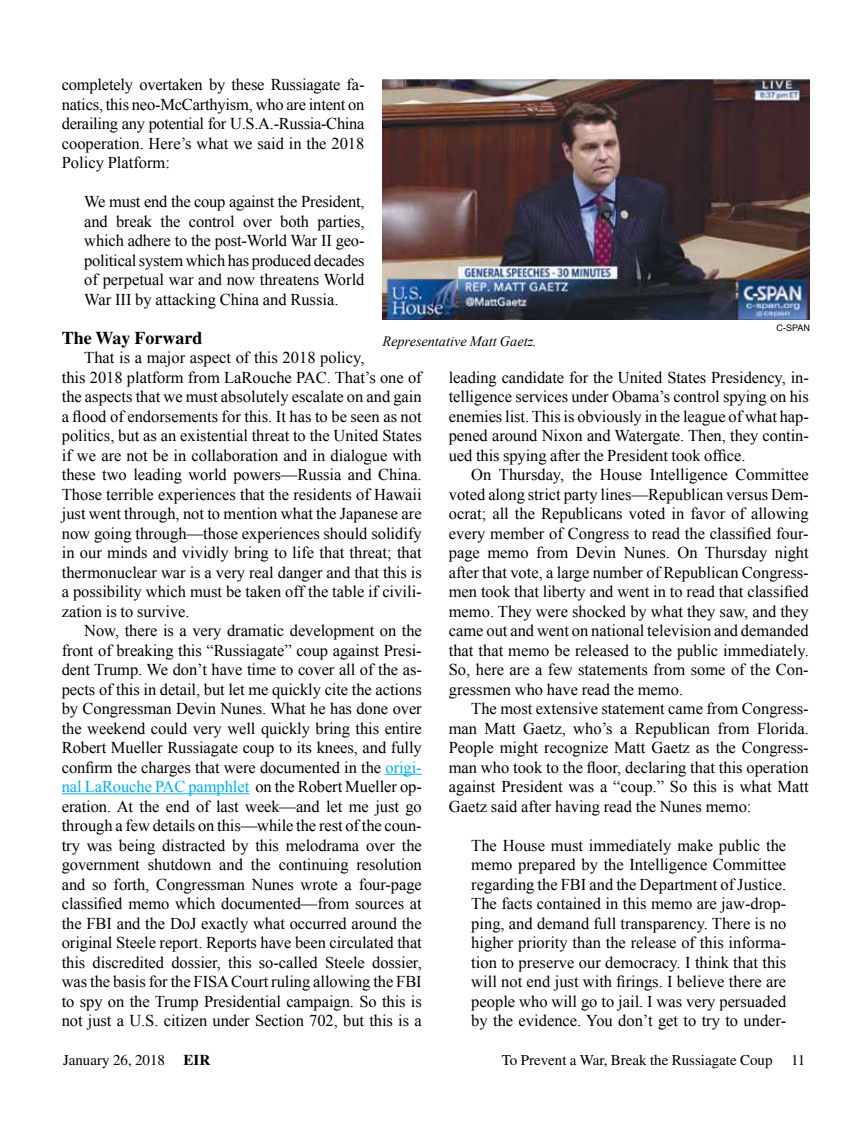
<style>
.page{position:relative;width:864px;height:1134px;background:#fff}
.page>*{position:absolute;margin:0;border:0;box-sizing:border-box;transform-origin:0 0}
.t1{font:700 18px "Times";color:#000}
.t2{font:16.5px/19.5px "Times New Roman";color:#000;text-align:justify}
.t3{font:15px "Times";color:#000}
.t4{font:italic 14.25px "Times New Roman";color:#000}
.t5{font:9px "Helvetica";color:#000}
.s1{color:#00aeef}
.s2{font-weight:700}
</style>
<div class="page">
<hr style="left:386px;top:774px;width:36px;height:1px;background:#00aeef">
<hr style="left:62px;top:793px;width:187px;height:1px;background:#00aeef">
<img style="left:382px;top:79px;width:428px;height:240px">
<p class="t2" style="left:62px;top:74px;width:304px">completely overtaken by these Russiagate fa&shy;natics, this neo-McCarthyism, who are intent on derailing any potential for U.S.A.-Russia-China cooperation. Here’s what we said in the 2018<br>Policy Platform:</p>
<p class="t2" style="left:84px;top:191px;width:282px">We must end the coup against the President, and break the control over both parties, which adhere to the post-World War II geo&shy;political system which has produced decades of perpetual war and now threatens World War III by attacking China and Russia.</p>
<p class="t1" style="left:62px;top:327px;width:142px">The Way Forward</p>
<p class="t2" style="left:62px;top:347px;width:362px;text-align:left;text-indent:23px">That is a major aspect of this 2018 policy,<br>this 2018 platform from LaRouche PAC. That’s one of the aspects that we must absolutely escalate on and gain a flood of endorsements for this. It has to be seen as not politics, but as an existential threat to the United States if we are not be in collaboration and in dialogue with these two leading world powers—Russia and China.<br>Those terrible experiences that the residents of Hawaii just went through, not to mention what the Japanese are now going through—those experiences should solidify in our minds and vividly bring to life that threat; that thermonuclear war is a very real danger and that this is a possibility which must be taken off the table if civili&shy;zation is to survive.</p>
<p class="t2" style="left:62px;top:621px;width:362px;text-indent:23px">Now, there is a very dramatic development on the front of breaking this “Russiagate” coup against Presi&shy;dent Trump. We don’t have time to cover all of the as&shy;pects of this in detail, but let me quickly cite the actions by Congressman Devin Nunes. What he has done over the weekend could very well quickly bring this entire Robert Mueller Russiagate coup to its knees, and fully confirm the charges that were documented in the <span class="s1">origi&shy;nal LaRouche PAC pamphlet</span> on the Robert Mueller op&shy;eration. At the end of last week—and let me just go through a few details on this—while the rest of the coun&shy;try was being distracted by this melodrama over the government shutdown and the continuing resolution and so forth, Congressman Nunes wrote a four-page classified memo which documented—from sources at the FBI and the DoJ exactly what occurred around the original Steele report. Reports have been circulated that this discredited dossier, this so-called Steele dossier, was the basis for the FISA Court ruling allowing the FBI to spy on the Trump Presidential campaign. So this is not just a U.S. citizen under Section 702, but this is a</p>
<p class="t5" style="left:777px;top:321px;width:35px">C-SPAN</p>
<p class="t4" style="left:382px;top:332px;width:156px">Representative Matt Gaetz.</p>
<p class="t2" style="left:449px;top:367px;width:362px">leading candidate for the United States Presidency, in&shy;telligence services under Obama’s control spying on his enemies list. This is obviously in the league of what hap&shy;pened around Nixon and Watergate. Then, they contin&shy;ued this spying after the President took office.</p>
<p class="t2" style="left:449px;top:465px;width:362px;text-indent:23px">On Thursday, the House Intelligence Committee voted along strict party lines—Republican versus Dem&shy;ocrat; all the Republicans voted in favor of allowing every member of Congress to read the classified four&shy;page memo from Devin Nunes. On Thursday night after that vote, a large number of Republican Congress&shy;men took that liberty and went in to read that classified memo. They were shocked by what they saw, and they came out and went on national television and demanded that that memo be released to the public immediately.<br>So, here are a few statements from some of the Con&shy;gressmen who have read the memo.</p>
<p class="t2" style="left:449px;top:699px;width:362px;text-indent:23px">The most extensive statement came from Congress&shy;man Matt Gaetz, who’s a Republican from Florida.<br>People might recognize Matt Gaetz as the Congress&shy;man who took to the floor, declaring that this operation against President was a “coup.” So this is what Matt Gaetz said after having read the Nunes memo:</p>
<p class="t2" style="left:471px;top:835px;width:317px">The House must immediately make public the memo prepared by the Intelligence Committee regarding the FBI and the Department of Justice.<br>The facts contained in this memo are jaw-drop&shy;ping, and demand full transparency. There is no higher priority than the release of this informa&shy;tion to preserve our democracy. I think that this will not end just with firings. I believe there are people who will go to jail. I was very persuaded by the evidence. You don’t get to try to under-</p>
<p class="t3" style="left:63px;top:1052px;width:149px">January 26, 2018 <span class="s2">EIR</span></p>
<p class="t3" style="left:502px;top:1052px;width:305px">To Prevent a War, Break the Russiagate Coup 11</p>
</div>
